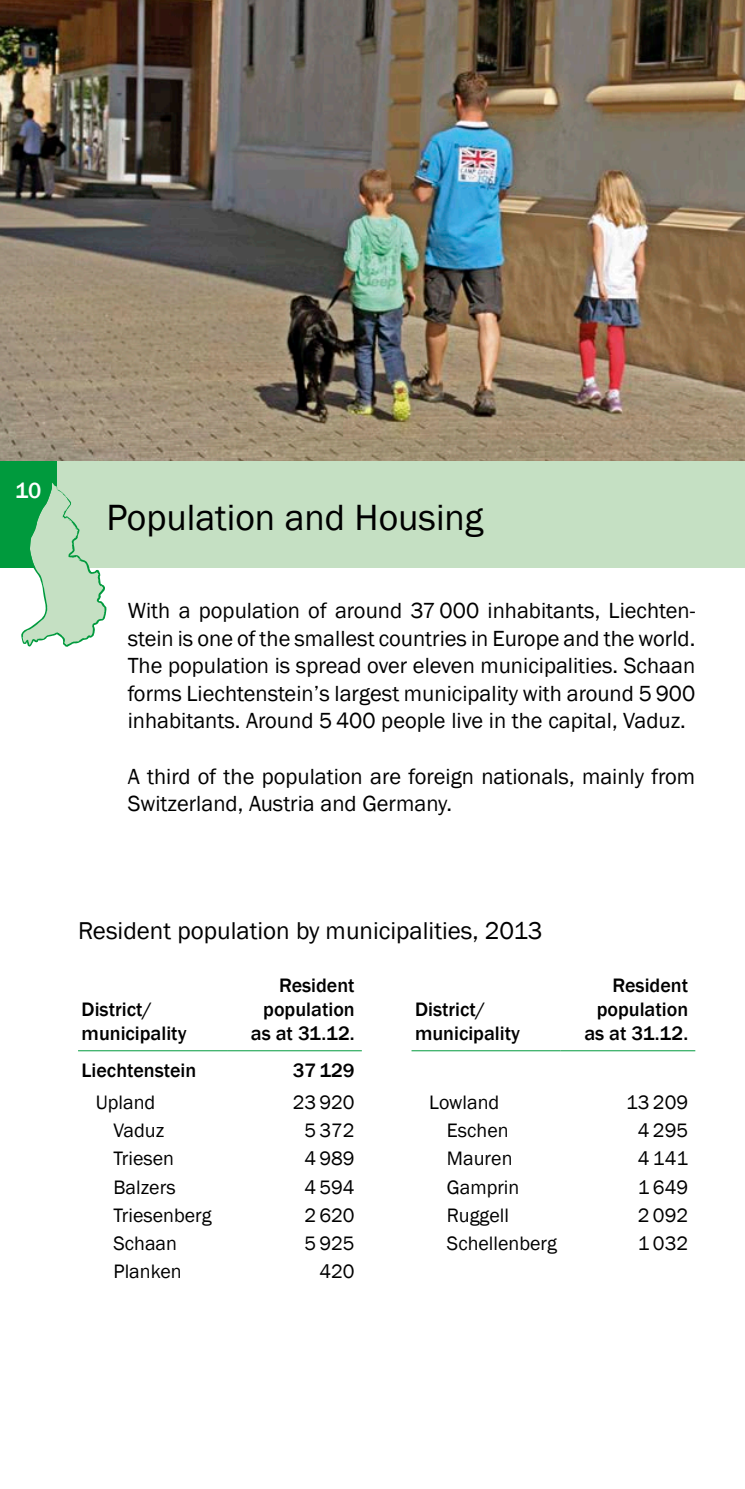
<style>
.page{position:relative;width:745px;height:1489px;background:#fff}
.page>*{position:absolute;margin:0;border:0;box-sizing:border-box;transform-origin:0 0}
.t1{font:37.5px "Franklin Gothic";color:#000}
.t2{font:25px "Franklin Gothic";color:#000}
.t3{font:22.5px/27.5px "Franklin Gothic";color:#000;text-align:justify}
.t4{font:500 22.5px "Franklin Gothic";color:#fff}
.t5{font:20px/28.2px "Franklin Gothic";color:#000;text-align:right}
.t6{font:500 20px/24px "Franklin Gothic";color:#000}
</style>
<div class="page">
<img style="left:0;top:0;width:744px;height:461px">
<div style="left:0;top:461px;width:744px;height:106px;background:#c5e0c3"></div>
<div style="left:0;top:461px;width:57px;height:106px;background:#009a3d"></div>
<svg style="left:21px;top:482px;width:87px;height:165px"></svg>
<hr style="left:78px;top:1050px;width:149px;height:1px;background:#009a3d">
<hr style="left:411px;top:1050px;width:149px;height:1px;background:#009a3d">
<hr style="left:560px;top:1050px;width:134px;height:1px;background:#009a3d">
<hr style="left:227px;top:1050px;width:134px;height:1px;background:#009a3d">
<p class="t4" style="left:15px;top:476px;width:28px">10</p>
<h1 class="t1" style="left:106px;top:494px;width:378px">Population and Housing</h1>
<p class="t3" style="left:128px;top:597px;width:568px">With a population of around 37 000 inhabitants, Liechten&shy;stein is one of the smallest countries in Europe and the world.<br>The population is spread over eleven municipalities. Schaan forms Liechtenstein’s largest municipality with around 5 900 inhabitants. Around 5 400 people live in the capital, Vaduz.</p>
<p class="t3" style="left:128px;top:762px;width:568px">A third of the population are foreign nationals, mainly from<br>Switzerland, Austria and Germany.</p>
<p class="t2" style="left:78px;top:915px;width:465px">Resident population by municipalities, 2013</p>
<p class="t6" style="left:81px;top:997px;width:106px">District/ municipality</p>
<p class="t6" style="left:251px;top:973px;width:105px;text-align:right">Resident population as at 31.12.</p>
<p class="t6" style="left:415px;top:997px;width:106px">District/ municipality</p>
<p class="t6" style="left:584px;top:973px;width:105px;text-align:right">Resident population as at 31.12.</p>
<p class="t6" style="left:292px;top:1058px;width:63px">37 129</p>
<p class="t5" style="left:292px;top:1088px;width:63px">23 920<br>5 372<br>4 989<br>4 594<br>2 620<br>5 925<br>420</p>
<p class="t5" style="left:625px;top:1088px;width:63px;text-align:center">13 209<br>4 295<br>4 141<br>1 649<br>2 092<br>1 032</p>
<p class="t6" style="left:81px;top:1058px;width:116px">Liechtenstein</p>
<p class="t5" style="left:96px;top:1088px;width:61px">Upland</p>
<p class="t5" style="left:429px;top:1088px;width:71px">Lowland</p>
<p class="t5" style="left:113px;top:1116px;width:52px">Vaduz</p>
<p class="t5" style="left:446px;top:1116px;width:63px">Eschen</p>
<p class="t5" style="left:113px;top:1144px;width:62px">Triesen</p>
<p class="t5" style="left:446px;top:1144px;width:67px">Mauren</p>
<p class="t5" style="left:113px;top:1173px;width:64px">Balzers</p>
<p class="t5" style="left:446px;top:1173px;width:74px">Gamprin</p>
<p class="t5" style="left:113px;top:1201px;width:100px">Triesenberg</p>
<p class="t5" style="left:446px;top:1201px;width:63px">Ruggell</p>
<p class="t5" style="left:113px;top:1229px;width:65px">Schaan</p>
<p class="t5" style="left:446px;top:1229px;width:111px">Schellenberg</p>
<p class="t5" style="left:113px;top:1257px;width:70px">Planken</p>
</div>
